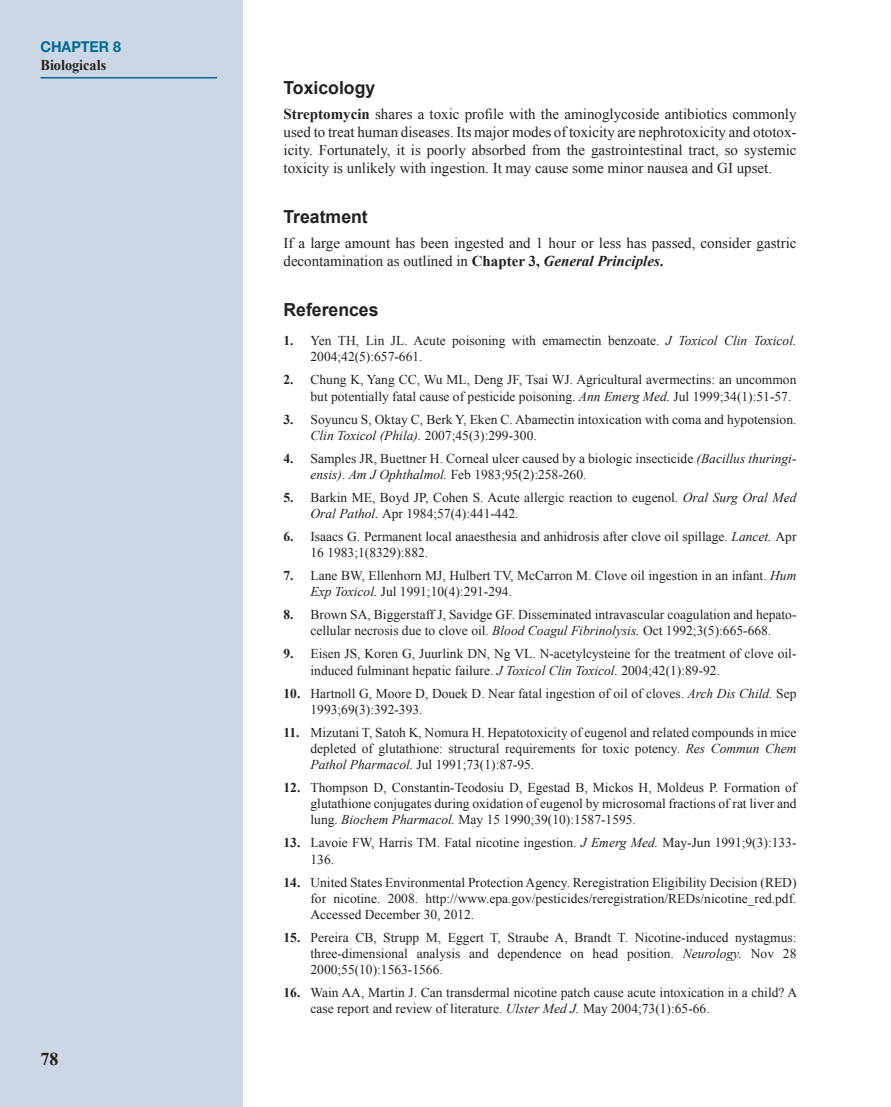
<style>
.page{position:relative;width:891px;height:1107px;background:#fff}
.page>*{position:absolute;margin:0;border:0;box-sizing:border-box;transform-origin:0 0}
.t1{font:700 18px "Arial";color:#231f20}
.t2{font:700 18px "Times New Roman";color:#231f20}
.t3{font:15px/18px "Times New Roman";color:#231f20;text-align:justify}
.t4{font:700 15px "Times New Roman";color:#231f20;scale:.95 1}
.t5{font:700 15px "Helvetica Neue";color:#006a95;scale:.95 1}
.t6{font:13.5px/16.2px "Times New Roman";color:#231f20}
.s1{font-weight:700}
.s2{font-weight:700;font-style:italic}
.s3{font-style:italic}
</style>
<div class="page">
<div style="left:0;top:0;width:243px;height:1107px;background:#cbd7e4"></div>
<hr style="left:40px;top:77px;width:177px;height:1px;background:#006a95">
<p class="t5" style="left:40px;top:38px;width:86px">CHAPTER 8</p>
<p class="t4" style="left:40px;top:55px;width:71px">Biologicals</p>
<h1 class="t2" style="left:40px;top:1047px;width:19px">78</h1>
<h1 class="t1" style="left:284px;top:76px;width:93px">Toxicology</h1>
<p class="t3" style="left:284px;top:105px;width:515px"><span class="s1">Streptomycin</span> shares a toxic profile with the aminoglycoside antibiotics commonly used to treat human diseases. Its major modes of toxicity are nephrotoxicity and ototox&shy;icity. Fortunately, it is poorly absorbed from the gastrointestinal tract, so systemic toxicity is unlikely with ingestion. It may cause some minor nausea and GI upset.</p>
<h1 class="t1" style="left:284px;top:204px;width:86px">Treatment</h1>
<p class="t3" style="left:284px;top:233px;width:515px">If a large amount has been ingested and 1 hour or less has passed, consider gastric decontamination as outlined in <span class="s1">Chapter 3,</span> <span class="s2">General Principles</span><span class="s1">.</span></p>
<h1 class="t1" style="left:284px;top:297px;width:97px">References</h1>
<p class="t6" style="left:310px;top:332px;width:488px;text-indent:-27px"><span class="s1">1.</span> Yen TH, Lin JL. Acute poisoning with emamectin benzoate. <span class="s3">J Toxicol Clin Toxicol.<br></span>2004;42(5):657-661.</p>
<p class="t6" style="left:310px;top:372px;width:487px;text-indent:-27px"><span class="s1">2.</span> Chung K, Yang CC, Wu ML, Deng JF, Tsai WJ. Agricultural avermectins: an uncommon but potentially fatal cause of pesticide poisoning. <span class="s3">Ann Emerg Med.</span> Jul 1999;34(1):51-57.</p>
<p class="t6" style="left:310px;top:411px;width:488px;text-indent:-27px"><span class="s1">3.</span> Soyuncu S, Oktay C, Berk Y, Eken C. Abamectin intoxication with coma and hypotension.<br><span class="s3">Clin Toxicol (Phila).</span> 2007;45(3):299-300.</p>
<p class="t6" style="left:310px;top:450px;width:487px;text-indent:-27px"><span class="s1">4.</span> Samples JR, Buettner H. Corneal ulcer caused by a biologic insecticide <span class="s3">(Bacillus thuringi&shy;ensis)</span>. <span class="s3">Am J Ophthalmol.</span> Feb 1983;95(2):258-260.</p>
<p class="t6" style="left:310px;top:489px;width:488px;text-indent:-27px"><span class="s1">5.</span> Barkin ME, Boyd JP, Cohen S. Acute allergic reaction to eugenol. <span class="s3">Oral Surg Oral Med<br>Oral Pathol.</span> Apr 1984;57(4):441-442.</p>
<p class="t6" style="left:310px;top:528px;width:487px;text-indent:-27px"><span class="s1">6.</span> Isaacs G. Permanent local anaesthesia and anhidrosis after clove oil spillage. <span class="s3">Lancet.</span> Apr<br>16 1983;1(8329):882.</p>
<p class="t6" style="left:310px;top:567px;width:487px;text-indent:-27px"><span class="s1">7.</span> Lane BW, Ellenhorn MJ, Hulbert TV, McCarron M. Clove oil ingestion in an infant. <span class="s3">Hum<br>Exp Toxicol.</span> Jul 1991;10(4):291-294.</p>
<p class="t6" style="left:284px;top:606px;width:514px;text-align:center"><span class="s1">8.</span> Brown SA, Biggerstaff J, Savidge GF. Disseminated intravascular coagulation and hepato&shy;cellular necrosis due to clove oil. <span class="s3">Blood Coagul Fibrinolysis.</span> Oct 1992;3(5):665-668.</p>
<p class="t6" style="left:310px;top:646px;width:488px;text-indent:-27px"><span class="s1">9.</span> Eisen JS, Koren G, Juurlink DN, Ng VL. N-acetylcysteine for the treatment of clove oil&shy;induced fulminant hepatic failure. <span class="s3">J Toxicol Clin Toxicol.</span> 2004;42(1):89-92.</p>
<p class="t6" style="left:310px;top:685px;width:487px;text-indent:-27px"><span class="s1">10.</span> Hartnoll G, Moore D, Douek D. Near fatal ingestion of oil of cloves. <span class="s3">Arch Dis Child.</span> Sep<br>1993;69(3):392-393.</p>
<p class="t6" style="left:310px;top:724px;width:488px;text-align:justify;text-indent:-27px"><span class="s1">11.</span> Mizutani T, Satoh K, Nomura H. Hepatotoxicity of eugenol and related compounds in mice depleted of glutathione: structural requirements for toxic potency. <span class="s3">Res Commun Chem Pathol Pharmacol.</span> Jul 1991;73(1):87-95.</p>
<p class="t6" style="left:310px;top:779px;width:488px;text-align:justify;text-indent:-27px"><span class="s1">12.</span> Thompson D, Constantin-Teodosiu D, Egestad B, Mickos H, Moldeus P. Formation of glutathione conjugates during oxidation of eugenol by microsomal fractions of rat liver and lung. <span class="s3">Biochem Pharmacol.</span> May 15 1990;39(10):1587-1595.</p>
<p class="t6" style="left:310px;top:835px;width:488px;text-indent:-27px"><span class="s1">13.</span> Lavoie FW, Harris TM. Fatal nicotine ingestion. <span class="s3">J Emerg Med.</span> May-Jun 1991;9(3):133-<br>136.</p>
<p class="t6" style="left:310px;top:874px;width:488px;text-align:justify;text-indent:-27px"><span class="s1">14.</span> United States Environmental Protection Agency. Reregistration Eligibility Decision (RED) for nicotine. 2008. http://www.epa.gov/pesticides/reregistration/REDs/nicotine_red.pdf.<br>Accessed December 30, 2012.</p>
<p class="t6" style="left:310px;top:929px;width:488px;text-align:justify;text-indent:-27px"><span class="s1">15.</span> Pereira CB, Strupp M, Eggert T, Straube A, Brandt T. Nicotine-induced nystagmus: three-dimensional analysis and dependence on head position. <span class="s3">Neurology.</span> Nov 28<br>2000;55(10):1563-1566.</p>
<p class="t6" style="left:310px;top:984px;width:488px;text-indent:-27px"><span class="s1">16.</span> Wain AA, Martin J. Can transdermal nicotine patch cause acute intoxication in a child? A case report and review of literature. <span class="s3">Ulster Med J.</span> May 2004;73(1):65-66.</p>
</div>
